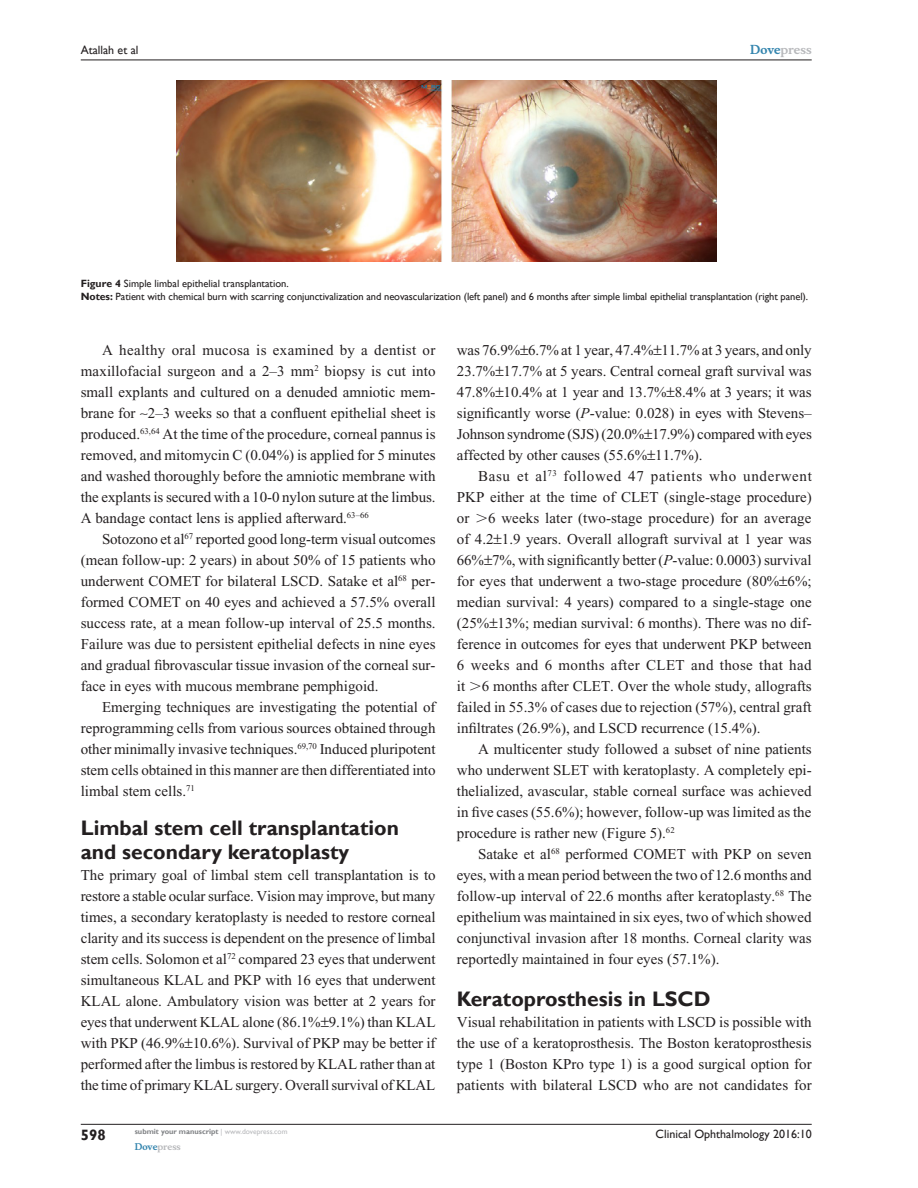
<style>
.page{position:relative;width:918px;height:1188px;background:#fff}
.page>*{position:absolute;margin:0;border:0;box-sizing:border-box;transform-origin:0 0}
.H1-2li{font:700 21px/24px "Gill Sans";color:#231f20}
.Tx{font:15px/21px "Times New Roman";color:#231f20;text-align:justify}
.TxF{font:15px/21px "Times New Roman";letter-spacing:-.01em;color:#231f20;text-align:justify}
.t1{font:700 15px "Gill Sans";color:#231f20}
.t2{font:12px "Gill Sans";color:#231f20}
.t3{font:700 12px "Musee";color:#b8b9bc}
.FigSNRI{font:10.5px "Gill Sans";letter-spacing:-.005em;color:#231f20}
.FigC{font:10.5px "Gill Sans";color:#231f20}
.t4{font:700 9px "Musee";color:#b8b9bc}
.t5{font:700 7.5px "Gill Sans";color:#808285}
.s1{color:#3485ae}
.s2{font-weight:700}
.s3{font-style:italic}
.s4{font-family:"Mathematical Pi One"}
.s5{font-weight:400;color:#b8b9bc}
</style>
<div class="page">
<hr style="left:81px;top:1124px;width:731px;height:1px;background:#231f20">
<hr style="left:81px;top:60px;width:731px;height:1px;background:#231f20">
<img style="left:176px;top:81px;width:540px;height:181px">
<p class="t2" style="left:81px;top:43px;width:59px">Atallah et al</p>
<p class="t3" style="left:750px;top:43px;width:63px"><span class="s1">Dove</span>press</p>
<p class="FigC" style="left:81px;top:277px;width:209px"><span class="s2">Figure 4</span> Simple limbal epithelial transplantation.</p>
<p class="FigSNRI" style="left:81px;top:291px;width:729px"><span class="s2">Notes:</span> Patient with chemical burn with scarring conjunctivalization and neovascularization (left panel) and 6 months after simple limbal epithelial transplantation (right panel).</p>
<p class="Tx" style="left:81px;top:340px;width:356px;text-indent:21px">A healthy oral mucosa is examined by a dentist or maxillofacial surgeon and a 2–3 mm<sup>2</sup> biopsy is cut into small explants and cultured on a denuded amniotic mem&shy;brane for 2–3 weeks so that a confluent epithelial sheet is produced.<sup>63,64</sup> At the time of the procedure, corneal pannus is removed, and mitomycin C (0.04%) is applied for 5 minutes and washed thoroughly before the amniotic membrane with the explants is secured with a 10-0 nylon suture at the limbus.<br>A bandage contact lens is applied afterward.<sup>63–66</sup></p>
<p class="Tx" style="left:81px;top:529px;width:356px;text-indent:21px">Sotozono et al<sup>67</sup> reported good long-term visual outcomes (mean follow-up: 2 years) in about 50% of 15 patients who underwent COMET for bilateral LSCD. Satake et al<sup>68</sup> per&shy;formed COMET on 40 eyes and achieved a 57.5% overall success rate, at a mean follow-up interval of 25.5 months.<br>Failure was due to persistent epithelial defects in nine eyes and gradual fibrovascular tissue invasion of the corneal sur&shy;face in eyes with mucous membrane pemphigoid.</p>
<p class="Tx" style="left:81px;top:697px;width:356px;text-indent:21px">Emerging techniques are investigating the potential of reprogramming cells from various sources obtained through other minimally invasive techniques.<sup>69,70</sup> Induced pluripotent stem cells obtained in this manner are then differentiated into limbal stem cells.<sup>71</sup></p>
<p class="H1-2li" style="left:81px;top:817px;width:320px">Limbal stem cell transplantation and secondary keratoplasty</p>
<p class="TxF" style="left:81px;top:865px;width:356px">The primary goal of limbal stem cell transplantation is to restore a stable ocular surface. Vision may improve, but many times, a secondary keratoplasty is needed to restore corneal clarity and its success is dependent on the presence of limbal stem cells. Solomon et al<sup>72</sup> compared 23 eyes that underwent simultaneous KLAL and PKP with 16 eyes that underwent KLAL alone. Ambulatory vision was better at 2 years for eyes that underwent KLAL alone (86.1% 9.1%) than KLAL with PKP (46.9% 10.6%). Survival of PKP may be better if performed after the limbus is restored by KLAL rather than at the time of primary KLAL surgery. Overall survival of KLAL</p>
<p class="TxF" style="left:457px;top:340px;width:356px">was 76.9% 6.7% at 1 year, 47.4% 11.7% at 3 years, and only 23.7% 17.7% at 5 years. Central corneal graft survival was 47.8% 10.4% at 1 year and 13.7% 8.4% at 3 years; it was significantly worse (<span class="s3">P</span>-value: 0.028) in eyes with Stevens– Johnson syndrome (SJS) (20.0% 17.9%) compared with eyes affected by other causes (55.6% 11.7%).</p>
<p class="Tx" style="left:457px;top:466px;width:356px;text-indent:21px">Basu et al<sup>73</sup> followed 47 patients who underwent PKP either at the time of CLET (single-stage procedure) or <span class="s4">.</span>6 weeks later (two-stage procedure) for an average of 4.2 1.9 years. Overall allograft survival at 1 year was 66% 7%, with significantly better (<span class="s3">P</span>-value: 0.0003) survival for eyes that underwent a two-stage procedure (80% 6%; median survival: 4 years) compared to a single-stage one (25% 13%; median survival: 6 months). There was no dif&shy;ference in outcomes for eyes that underwent PKP between 6 weeks and 6 months after CLET and those that had it <span class="s4">.</span>6 months after CLET. Over the whole study, allografts failed in 55.3% of cases due to rejection (57%), central graft infiltrates (26.9%), and LSCD recurrence (15.4%).</p>
<p class="Tx" style="left:457px;top:739px;width:356px;text-indent:21px">A multicenter study followed a subset of nine patients who underwent SLET with keratoplasty. A completely epi&shy;thelialized, avascular, stable corneal surface was achieved in five cases (55.6%); however, follow-up was limited as the procedure is rather new (Figure 5).<sup>62</sup></p>
<p class="Tx" style="left:457px;top:844px;width:356px;text-indent:21px">Satake et al<sup>68</sup> performed COMET with PKP on seven eyes, with a mean period between the two of 12.6 months and follow-up interval of 22.6 months after keratoplasty.<sup>68</sup> The epithelium was maintained in six eyes, two of which showed conjunctival invasion after 18 months. Corneal clarity was reportedly maintained in four eyes (57.1%).</p>
<h1 class="H1-2li" style="left:457px;top:988px;width:255px">Keratoprosthesis in LSCD</h1>
<p class="TxF" style="left:457px;top:1012px;width:356px">Visual rehabilitation in patients with LSCD is possible with the use of a keratoprosthesis. The Boston keratoprosthesis type 1 (Boston KPro type 1) is a good surgical option for patients with bilateral LSCD who are not candidates for</p>
<p class="t1" style="left:81px;top:1126px;width:26px">598</p>
<p class="t5" style="left:135px;top:1127px;width:154px">submit your manuscript <span class="s5">| www.dovepress.com</span></p>
<p class="t4" style="left:135px;top:1141px;width:48px"><span class="s1">Dove</span>press</p>
<p class="t2" style="left:656px;top:1127px;width:158px">Clinical Ophthalmology 2016:10</p>
</div>
